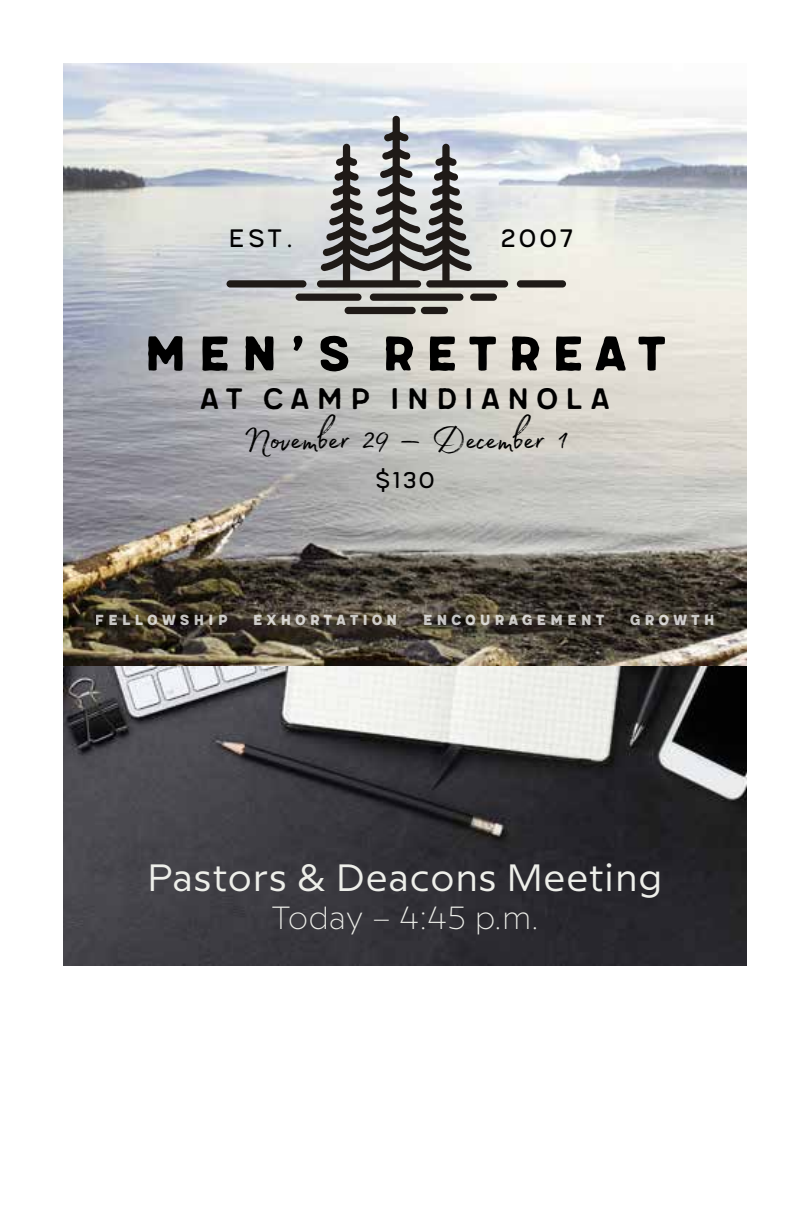
<style>
.page{position:relative;width:792px;height:1224px;background:#fff}
.page>*{position:absolute;margin:0;border:0;box-sizing:border-box;transform-origin:0 0}
.t1{font:60.2px "Meltow San 300 Handmade";letter-spacing:.13em;color:#000}
.t2{font:45.6px "Madelyn";letter-spacing:-.01em;color:#000}
.t3{font:38px "Milliard";letter-spacing:.02em;color:#eeefea}
.t4{font:36.4px "Meltow San 200 Handmade";letter-spacing:.15em;color:#000}
.t5{font:200 32px "Milliard";letter-spacing:.02em;color:#eeefea}
.t6{font:31px "Meltow San 100";letter-spacing:.075em;color:#000}
.t7{font:28px "Meltow San 100";color:#000}
.t8{font:18px "Meltow San 300";letter-spacing:.175em;color:#fff}
</style>
<div class="page">
<img style="left:63px;top:63px;width:684px;height:902px">
<svg style="left:227px;top:116px;width:339px;height:198px;background:#babcbc"></svg>
<h3 class="t6" style="left:228px;top:221px;width:68px">EST.</h3>
<h3 class="t6" style="left:500px;top:221px;width:76px">2007</h3>
<h1 class="t1" style="left:142px;top:316px;width:527px">MEN’S RETREAT</h1>
<h3 class="t4" style="left:199px;top:377px;width:413px">AT CAMP INDIANOLA</h3>
<h2 class="t2" style="left:243px;top:405px;width:325px">November 29 – December 1</h2>
<h3 class="t7" style="left:375px;top:465px;width:61px">$130</h3>
<p class="t8" style="left:95px;top:609px;width:134px">fellowship</p>
<p class="t8" style="left:252px;top:609px;width:147px">exhortation</p>
<p class="t8" style="left:423px;top:609px;width:184px">encouragement</p>
<p class="t8" style="left:630px;top:609px;width:87px">growth</p>
<h3 class="t3" style="left:147px;top:850px;width:517px">Pastors &amp; Deacons Meeting</h3>
<h3 class="t5" style="left:271px;top:895px;width:269px">Today – 4:45 p.m.</h3>
</div>
